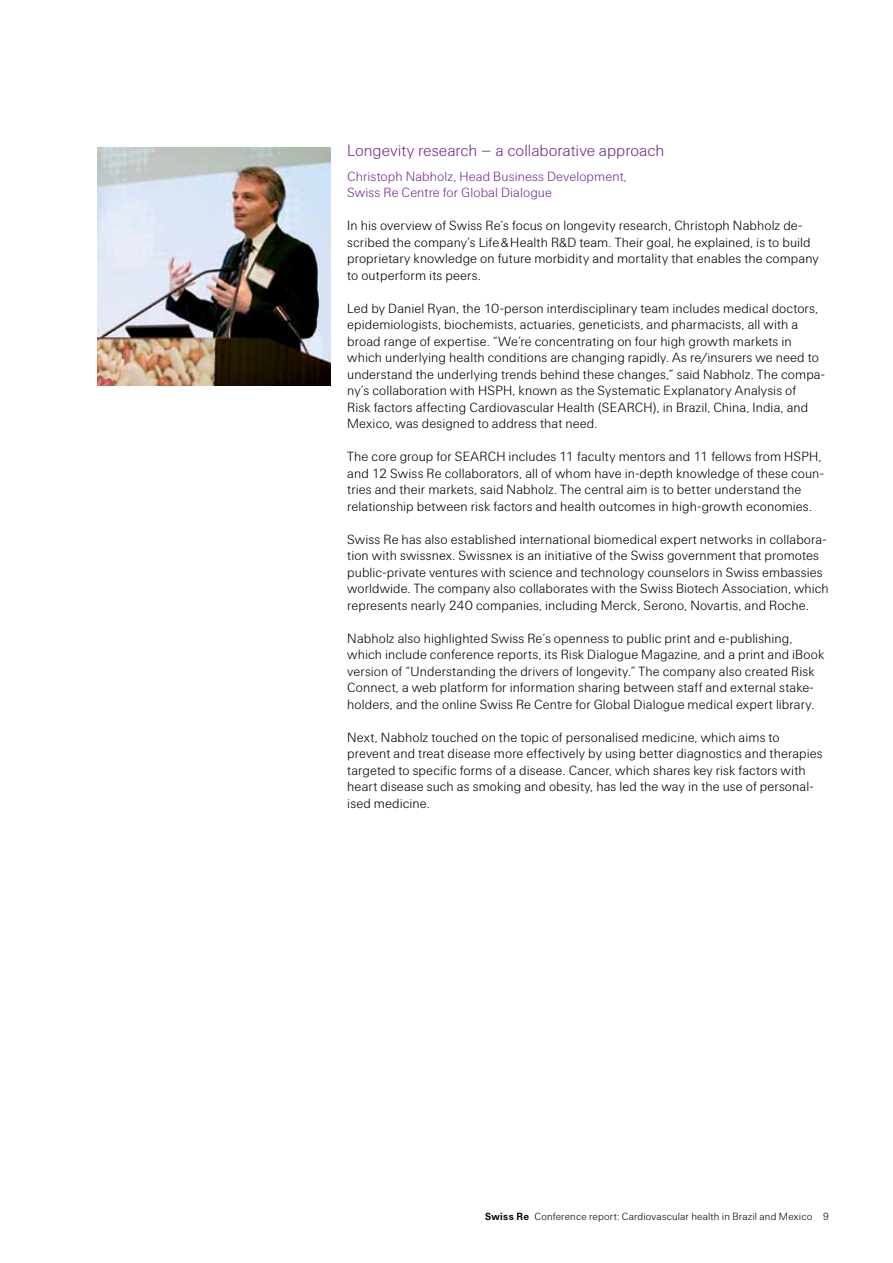
<style>
.page{position:relative;width:893px;height:1263px;background:#fff}
.page>*{position:absolute;margin:0;border:0;box-sizing:border-box;transform-origin:0 0}
.t1{font:300 16.5px "Swiss Re Sans OT";color:#752b90}
.t2{font:300 13.5px/16.5px "Swiss Re Sans OT";letter-spacing:.005em;color:#000}
.t3{font:300 13.5px/16.5px "Swiss Re Sans OT";letter-spacing:.005em;color:#752b90}
.t4{font:300 10.5px "Swiss Re Sans OT";letter-spacing:.015em;color:#000}
.s1{font-weight:700}
</style>
<div class="page">
<img style="left:98px;top:148px;width:232px;height:238px">
<p class="t1" style="left:347px;top:141px;width:319px">Longevity research – a collaborative approach</p>
<p class="t3" style="left:347px;top:168px;width:281px">Christoph Nabholz, Head Business Development,<br>Swiss Re Centre for Global Dialogue</p>
<p class="t2" style="left:347px;top:218px;width:473px">In his overview of Swiss Re’s focus on longevity research, Christoph Nabholz de&shy;scribed the company’s Life&amp;Health R&amp;D team. Their goal, he explained, is to build proprietary knowledge on future morbidity and mortality that enables the company to outperform its peers.</p>
<p class="t2" style="left:347px;top:300px;width:479px">Led by Daniel Ryan, the 10-person interdisciplinary team includes medical doctors, epidemiologists, biochemists, actuaries, geneticists, and pharmacists, all with a broad range of expertise. “We’re concentrating on four high growth markets in which underlying health conditions are changing rapidly. As re/insurers we need to understand the underlying trends behind these changes,” said Nabholz. The compa&shy;ny’s collaboration with HSPH, known as the Systematic Explanatory Analysis of<br>Risk factors affecting Cardiovascular Health (SEARCH), in Brazil, China, India, and Mexico, was designed to address that need.</p>
<p class="t2" style="left:347px;top:449px;width:478px">The core group for SEARCH includes 11 faculty mentors and 11 fellows from HSPH, and 12 Swiss Re collaborators, all of whom have in-depth knowledge of these coun&shy;tries and their markets, said Nabholz. The central aim is to better understand the relationship between risk factors and health outcomes in high-growth economies.</p>
<p class="t2" style="left:347px;top:531px;width:483px">Swiss Re has also established international biomedical expert networks in collabora&shy;tion with swissnex. Swissnex is an initiative of the Swiss government that promotes public-private ventures with science and technology counselors in Swiss embassies worldwide. The company also collaborates with the Swiss Biotech Association, which represents nearly 240 companies, including Merck, Serono, Novartis, and Roche.</p>
<p class="t2" style="left:347px;top:630px;width:479px">Nabholz also highlighted Swiss Re’s openness to public print and e-publishing, which include conference reports, its Risk Dialogue Magazine, and a print and iBook version of “Understanding the drivers of longevity.” The company also created Risk Connect, a web platform for information sharing between staff and external stake&shy;holders, and the online Swiss Re Centre for Global Dialogue medical expert library.</p>
<p class="t2" style="left:347px;top:729px;width:477px">Next, Nabholz touched on the topic of personalised medicine, which aims to prevent and treat disease more effectively by using better diagnostics and therapies targeted to specific forms of a disease. Cancer, which shares key risk factors with heart disease such as smoking and obesity, has led the way in the use of personal&shy;ised medicine.</p>
<p class="t4" style="left:485px;top:1211px;width:346px"><span class="s1">Swiss Re</span> Conference report: Cardiovascular health in Brazil and Mexico 9</p>
</div>
